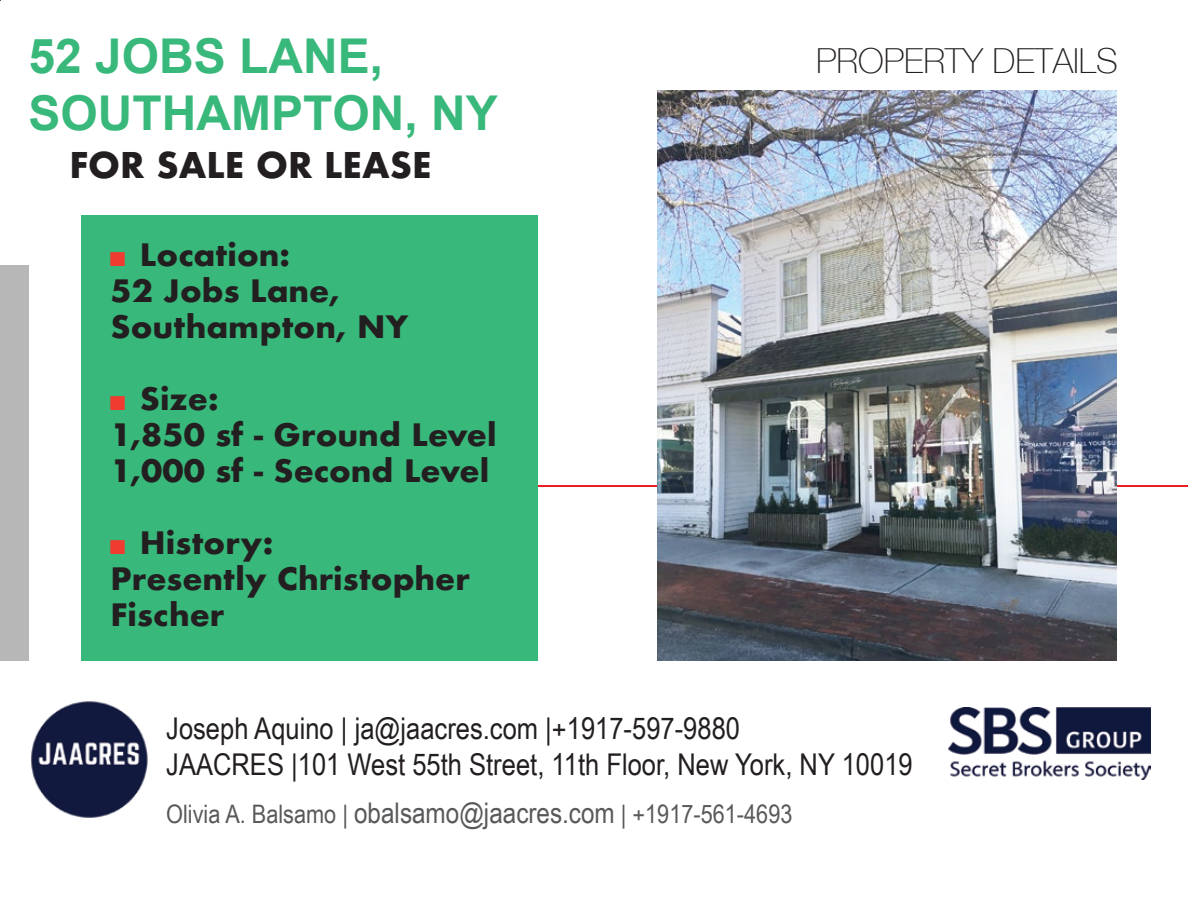
<style>
.page{position:relative;width:1188px;height:918px;background:#fff}
.page>*{position:absolute;margin:0;border:0;box-sizing:border-box;transform-origin:0 0}
.t1{font:700 48px "Arial";color:#38b87a}
.t2{font:100 34.5px "Helvetica Neue";color:#231f20}
.t3{font:700 34.5px "Futura";color:#231f20}
.t4{font:700 30px/36px "Futura";color:#231f20;scale:1.04 1}
.t5{font:30px/36px "Arial Narrow";color:#231f20;scale:1.04 1}
.t6{font:25.5px "Arial Narrow";color:#58595b;scale:1.04 1}
.s1{font-family:"Arial Narrow";font-weight:400;color:#ef3b30}
.s2{font-size:28.5px}
</style>
<div class="page">
<hr style="left:444px;top:485px;width:744px;height:1px;background:#ed1d24">
<div style="left:81px;top:215px;width:457px;height:446px;background:#38b87a"></div>
<img style="left:657px;top:90px;width:460px;height:571px">
<div style="left:0;top:266px;width:28px;height:395px;background:#b7b7b7"></div>
<img style="left:948px;top:707px;width:202px;height:72px">
<img style="left:31px;top:701px;width:117px;height:117px">
<h1 class="t1" style="left:28px;top:24px;width:356px">52 JOBS LANE,</h1>
<p class="t2" style="left:816px;top:34px;width:303px">PROPERTY DETAILS</p>
<h1 class="t1" style="left:28px;top:81px;width:471px">SOUTHAMPTON, NY</h1>
<p class="t3" style="left:69px;top:140px;width:364px">FOR SALE OR LEASE</p>
<p class="t4" style="left:111px;top:236px;width:288px"><span class="s1">■</span> Location:<br>52 Jobs Lane,<br>Southampton, NY</p>
<p class="t4" style="left:111px;top:380px;width:373px"><span class="s1">■</span> Size:<br>1,850 sf - Ground Level<br>1,000 sf - Second Level</p>
<p class="t4" style="left:111px;top:524px;width:347px"><span class="s1">■</span> History:<br>Presently Christopher<br>Fischer</p>
<p class="t5" style="left:166px;top:709px;width:719px">Joseph Aquino | ja@jaacres.com |+1917-597-9880<br>JAACRES |101 West 55th Street, 11th Floor, New York, NY 10019</p>
<p class="t6" style="left:166px;top:795px;width:604px">Olivia A. Balsamo | <span class="s2">obalsamo@jaacres.com</span> | +1917-561-4693</p>
</div>
